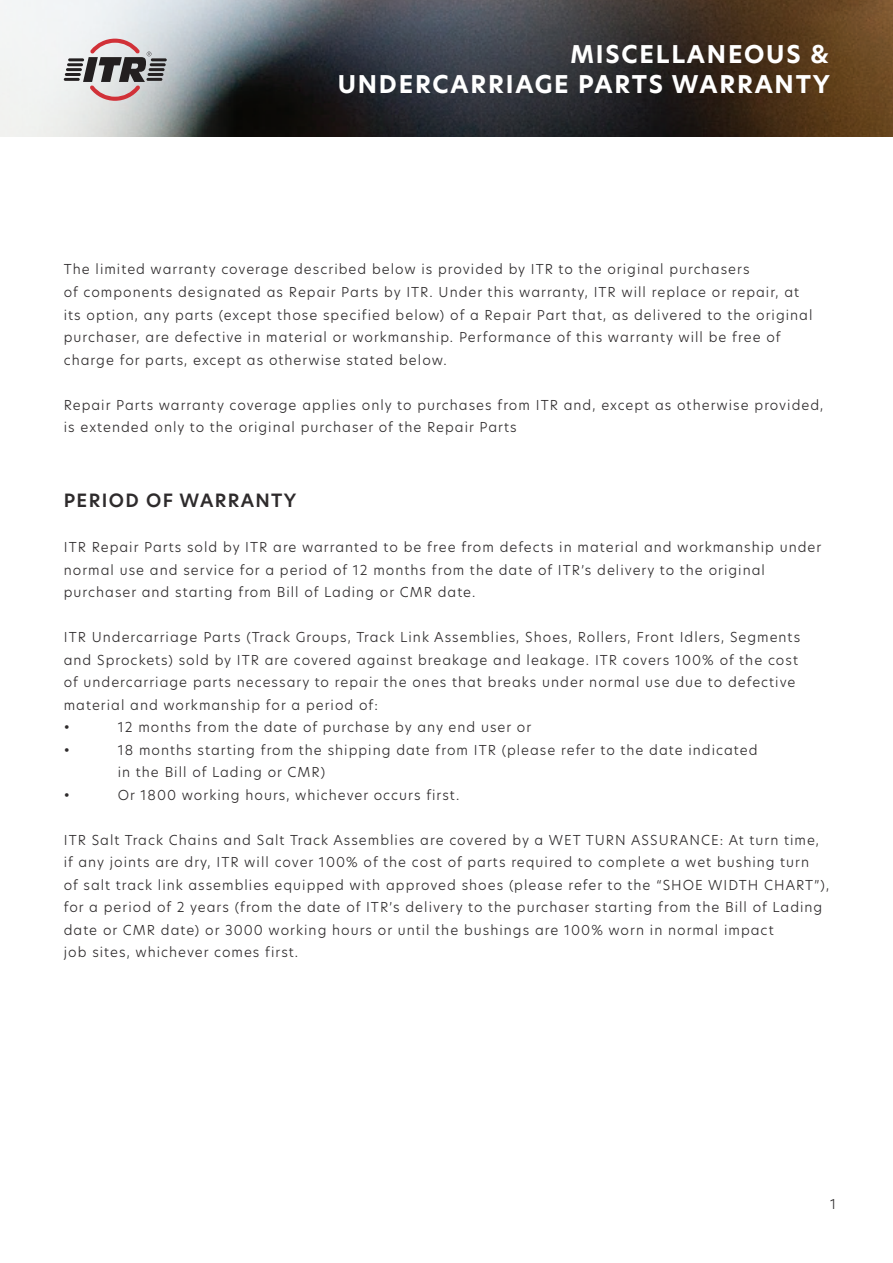
<style>
.page{position:relative;width:893px;height:1263px;background:#fff}
.page>*{position:absolute;margin:0;border:0;box-sizing:border-box;transform-origin:0 0}
.t1{font:700 24px/30px "Hero New";letter-spacing:.075em;color:#fff;text-align:right}
.t2{font:600 18px "Hero New";letter-spacing:.075em;color:#2e2b2c}
.t3{font:300 13.5px/22.5px "Hero New";letter-spacing:.075em;color:#2e2b2c}
</style>
<div class="page">
<img style="left:0;top:0;width:893px;height:136px">
<svg style="left:64px;top:39px;width:103px;height:62px;background:#b1a7a9"></svg>
<h1 class="t1" style="left:338px;top:39px;width:494px">MISCELLANEOUS &amp;<br>UNDERCARRIAGE PARTS WARRANTY</h1>
<p class="t3" style="left:64px;top:258px;width:750px">The limited warranty coverage described below is provided by ITR to the original purchasers<br>of components designated as Repair Parts by ITR. Under this warranty, ITR will replace or repair, at its option, any parts (except those specified below) of a Repair Part that, as delivered to the original purchaser, are defective in material or workmanship. Performance of this warranty will be free of charge for parts, except as otherwise stated below.</p>
<p class="t3" style="left:64px;top:393px;width:761px">Repair Parts warranty coverage applies only to purchases from ITR and, except as otherwise provided, is extended only to the original purchaser of the Repair Parts</p>
<h2 class="t2" style="left:64px;top:488px;width:234px">PERIOD OF WARRANTY</h2>
<p class="t3" style="left:64px;top:535px;width:759px">ITR Repair Parts sold by ITR are warranted to be free from defects in material and workmanship under normal use and service for a period of 12 months from the date of ITR’s delivery to the original purchaser and starting from Bill of Lading or CMR date.</p>
<p class="t3" style="left:64px;top:625px;width:738px">ITR Undercarriage Parts (Track Groups, Track Link Assemblies, Shoes, Rollers, Front Idlers, Segments and Sprockets) sold by ITR are covered against breakage and leakage. ITR covers 100% of the cost of undercarriage parts necessary to repair the ones that breaks under normal use due to defective material and workmanship for a period of:<br>•</p>
<p class="t3" style="left:118px;top:715px;width:415px">12 months from the date of purchase by any end user or</p>
<p class="t3" style="left:64px;top:738px;width:8px">•</p>
<p class="t3" style="left:118px;top:738px;width:641px">18 months starting from the shipping date from ITR (please refer to the date indicated in the Bill of Lading or CMR)</p>
<p class="t3" style="left:64px;top:783px;width:8px">•</p>
<p class="t3" style="left:118px;top:783px;width:343px">Or 1800 working hours, whichever occurs first.</p>
<p class="t3" style="left:64px;top:828px;width:767px">ITR Salt Track Chains and Salt Track Assemblies are covered by a WET TURN ASSURANCE: At turn time, if any joints are dry, ITR will cover 100% of the cost of parts required to complete a wet bushing turn<br>of salt track link assemblies equipped with approved shoes (please refer to the “SHOE WIDTH CHART”), for a period of 2 years (from the date of ITR’s delivery to the purchaser starting from the Bill of Lading date or CMR date) or 3000 working hours or until the bushings are 100% worn in normal impact<br>job sites, whichever comes first.</p>
<p class="t3" style="left:830px;top:1192px;width:8px">1</p>
</div>
